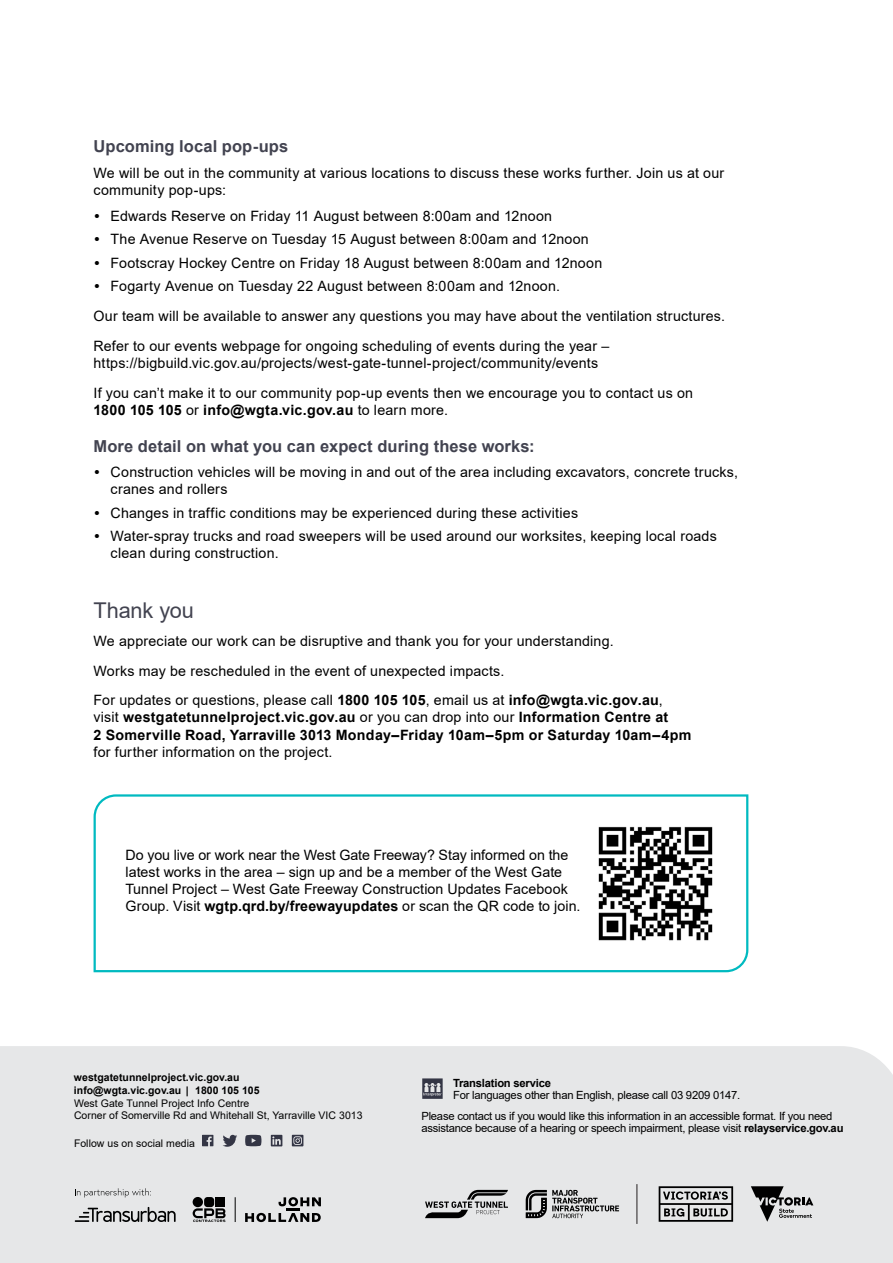
<style>
.page{position:relative;width:893px;height:1263px;background:#fff}
.page>*{position:absolute;margin:0;border:0;box-sizing:border-box;transform-origin:0 0}
.t1{font:21.75px "Arial";letter-spacing:-.01em;color:#424350}
.t2{font:700 16.5px "Arial";letter-spacing:.005em;color:#424350}
.t3{font:14.25px/17.1px "Arial";letter-spacing:.015em;color:#000}
.t4{font:700 14.25px/17.1px "Arial";letter-spacing:.02em;color:#000}
.t5{font:11.25px/21.6px "Arial";letter-spacing:-.02em;color:#000}
.t6{font:700 11.25px "Arial";letter-spacing:-.02em;color:#000}
.t7{font:10.5px/12.5px "Arial";letter-spacing:.005em;color:#000}
.t8{font:700 10.5px/13.5px "Arial";color:#000}
.s1{font-family:"Europa";font-weight:700}
.s2{font-weight:400}
.s3{font-weight:700}
</style>
<div class="page">
<div style="left:0;top:1046px;width:893px;height:217px;background:#e6e7e8"></div>
<svg style="left:425px;top:1190px;width:83px;height:28px;background:#a2a3a4"></svg>
<svg style="left:526px;top:1190px;width:93px;height:28px;background:#a0a1a2"></svg>
<hr style="left:637px;top:1184px;width:1px;height:40px;background:#231f20">
<svg style="left:751px;top:1186px;width:62px;height:36px;background:#99999a"></svg>
<svg style="left:659px;top:1186px;width:74px;height:36px;background:#8f9091"></svg>
<div style="left:216px;top:1197px;width:9px;height:10px;background:#000"></div>
<div style="left:204px;top:1197px;width:10px;height:10px;background:#000;border-radius:3px"></div>
<div style="left:193px;top:1197px;width:10px;height:10px;background:#000;border-radius:50%"></div>
<svg style="left:193px;top:1208px;width:33px;height:14px"></svg>
<svg style="left:245px;top:1213px;width:76px;height:9px"></svg>
<svg style="left:279px;top:1197px;width:42px;height:9px"></svg>
<hr style="left:286px;top:1208px;width:14px;height:3px;background:#000">
<svg style="left:235px;top:1197px;width:1px;height:25px"></svg>
<svg style="left:75px;top:1188px;width:76px;height:9px"></svg>
<svg style="left:75px;top:1207px;width:101px;height:15px;background:#9e9fa0"></svg>
<svg style="left:223px;top:1135px;width:14px;height:12px"></svg>
<svg style="left:202px;top:1135px;width:11px;height:11px"></svg>
<svg style="left:245px;top:1135px;width:16px;height:11px"></svg>
<svg style="left:271px;top:1135px;width:11px;height:11px"></svg>
<div style="left:292px;top:1135px;width:11px;height:11px;background:#343645"></div>
<svg style="left:293px;top:1136px;width:9px;height:9px"></svg>
<svg style="left:422px;top:1078px;width:21px;height:21px"></svg>
<svg style="left:93px;top:794px;width:656px;height:179px"></svg>
<p class="t2" style="left:94px;top:135px;width:196px">Upcoming local pop-ups</p>
<p class="t3" style="left:94px;top:164px;width:632px">We will be out in the community at various locations to discuss these works further. Join us at our community pop-ups:</p>
<p class="t3" style="left:94px;top:207px;width:460px"><span class="s1">•</span> Edwards Reserve on Friday 11 August between 8:00am and 12noon</p>
<p class="t3" style="left:94px;top:230px;width:497px"><span class="s1">•</span> The Avenue Reserve on Tuesday 15 August between 8:00am and 12noon</p>
<p class="t3" style="left:94px;top:254px;width:510px"><span class="s1">•</span> Footscray Hockey Centre on Friday 18 August between 8:00am and 12noon</p>
<p class="t3" style="left:94px;top:271px;width:633px;line-height:29.8px"><span class="s1">•</span> Fogarty Avenue on Tuesday 22 August between 8:00am and 12noon.<br>Our team will be available to answer any questions you may have about the ventilation structures.<br>Refer to our events webpage for ongoing scheduling of events during the year –</p>
<p class="t3" style="left:94px;top:348px;width:601px;line-height:29.8px">https://bigbuild.vic.gov.au/projects/west-gate-tunnel-project/community/events<br>If you can’t make it to our community pop-up events then we encourage you to contact us on</p>
<p class="t4" style="left:94px;top:401px;width:356px">1800 105 105 <span class="s2">or</span> info@wgta.vic.gov.au <span class="s2">to learn more.</span></p>
<p class="t2" style="left:94px;top:434px;width:443px">More detail on what you can expect during these works:</p>
<p class="t3" style="left:111px;top:464px;width:629px;text-indent:-17px"><span class="s1">•</span> Construction vehicles will be moving in and out of the area including excavators, concrete trucks, cranes and rollers</p>
<p class="t3" style="left:94px;top:504px;width:486px"><span class="s1">•</span> Changes in traffic conditions may be experienced during these activities</p>
<p class="t3" style="left:111px;top:528px;width:608px;text-indent:-17px"><span class="s1">•</span> Water-spray trucks and road sweepers will be used around our worksites, keeping local roads clean during construction.</p>
<h1 class="t1" style="left:94px;top:595px;width:102px">Thank you</h1>
<p class="t3" style="left:94px;top:626px;width:571px;line-height:29.8px">We appreciate our work can be disruptive and thank you for your understanding.<br>Works may be rescheduled in the event of unexpected impacts.<br>For updates or questions, please call <span class="s3">1800 105 105</span>, email us at <span class="s3">info@wgta.vic.gov.au</span>,</p>
<p class="t4" style="left:94px;top:709px;width:599px"><span class="s2">visit</span> westgatetunnelproject.vic.gov.au <span class="s2">or you can drop into our</span> Information Centre at<br>2 Somerville Road, Yarraville 3013 Monday–Friday 10am–5pm or Saturday 10am–4pm</p>
<p class="t3" style="left:94px;top:743px;width:240px">for further information on the project.</p>
<p class="t3" style="left:126px;top:846px;width:456px">Do you live or work near the West Gate Freeway? Stay informed on the latest works in the area – sign up and be a member of the West Gate Tunnel Project – West Gate Freeway Construction Updates Facebook Group. Visit <span class="s3">wgtp.qrd.by/freewayupdates</span> or scan the QR code to join.</p>
<p class="t8" style="left:74px;top:1071px;width:187px">westgatetunnelproject.vic.gov.au info@wgta.vic.gov.au | 1800 105 105</p>
<p class="t7" style="left:74px;top:1097px;width:290px">West Gate Tunnel Project Info Centre<br>Corner of Somerville Rd and Whitehall St, Yarraville VIC 3013</p>
<p class="t7" style="left:74px;top:1137px;width:122px">Follow us on social media</p>
<p class="t6" style="left:453px;top:1075px;width:99px">Translation service</p>
<p class="t5" style="left:421px;top:1084px;width:413px;text-indent:32px">For languages other than English, please call 03 9209 0147.<br>Please contact us if you would like this information in an accessible format. If you need</p>
<p class="t5" style="left:421px;top:1117px;width:424px">assistance because of a hearing or speech impairment, please visit <span class="s3">relayservice.gov.au</span></p>
</div>
